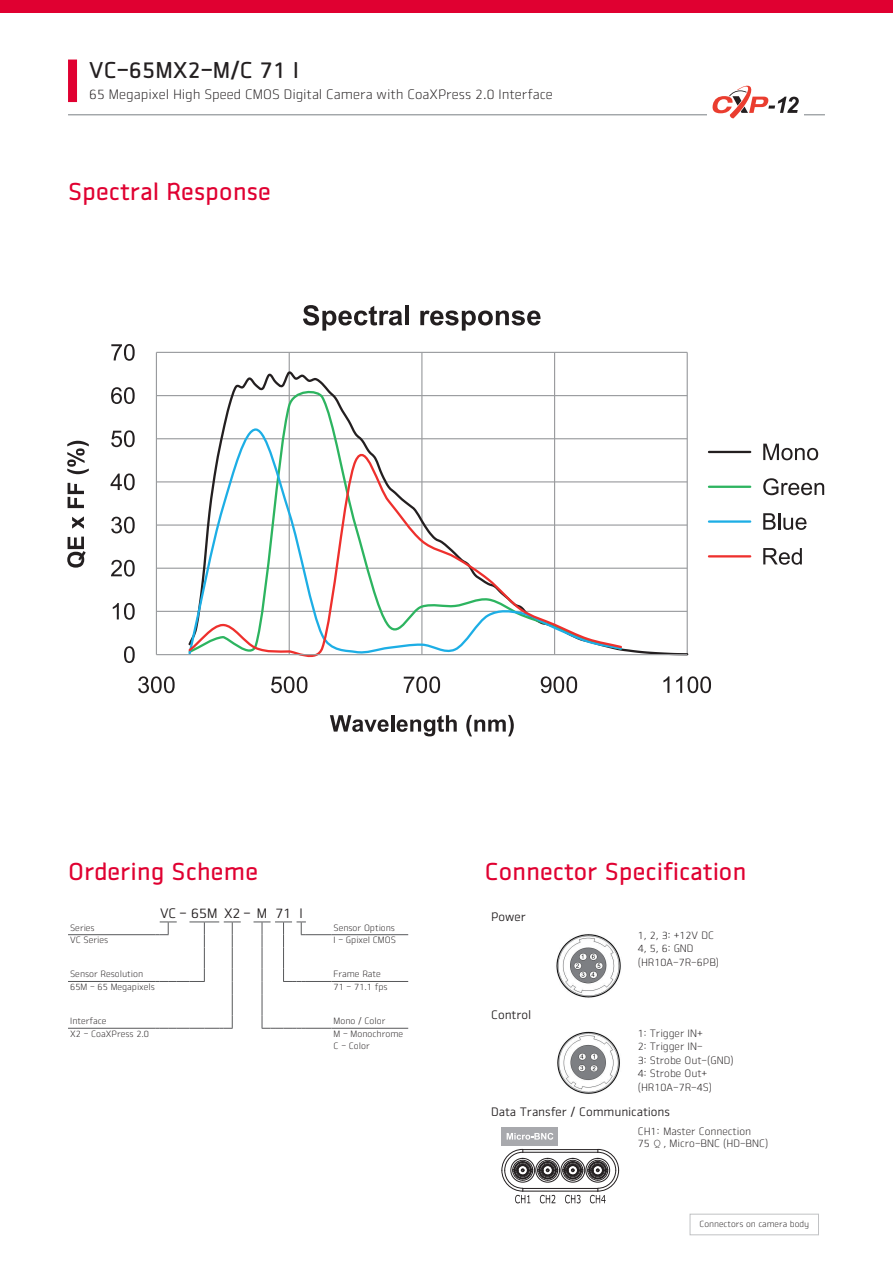
<style>
.page{position:relative;width:893px;height:1263px;background:#fff}
.page>*{position:absolute;margin:0;border:0;box-sizing:border-box;transform-origin:0 0}
.t1{font:24px "Vieworks B";color:#e00031}
.t2{font:22.5px "Vieworks B";color:#231f20}
.t3{font:13.5px "Vieworks L";color:#231f20}
.Ordering_Title{font:13.5px "Vieworks M";color:#231f20}
.Connector_Type{font:12px "Vieworks M";color:#231f20}
.Connector_Descriptio{font:10.5px "Vieworks L";color:#231f20}
.Ordering_Tab{font:9px "Vieworks L";color:#231f20}
.t4{font:8.7px "Vieworks L";color:#231f20}
</style>
<div class="page">
<div style="left:68px;top:60px;width:9px;height:42px;background:#e00031"></div>
<hr style="left:68px;top:115px;width:757px;height:1px;background:#797f84">
<div style="left:0;top:0;width:893px;height:13px;background:#e00031"></div>
<div style="left:708px;top:81px;width:96px;height:42px;background:#fff"></div>
<svg style="left:712px;top:85px;width:87px;height:34px"></svg>
<svg style="left:124px;top:646px;width:11px;height:17px"></svg>
<svg style="left:113px;top:603px;width:22px;height:17px"></svg>
<svg style="left:111px;top:560px;width:24px;height:17px"></svg>
<svg style="left:111px;top:517px;width:24px;height:16px"></svg>
<svg style="left:111px;top:473px;width:24px;height:17px"></svg>
<svg style="left:111px;top:430px;width:24px;height:17px"></svg>
<svg style="left:111px;top:387px;width:24px;height:17px"></svg>
<svg style="left:111px;top:344px;width:24px;height:17px"></svg>
<svg style="left:67px;top:537px;width:19px;height:31px"></svg>
<svg style="left:72px;top:516px;width:12px;height:13px"></svg>
<svg style="left:68px;top:483px;width:16px;height:25px"></svg>
<svg style="left:67px;top:441px;width:22px;height:33px"></svg>
<svg style="left:330px;top:715px;width:59px;height:17px"></svg>
<hr style="left:391px;top:715px;width:3px;height:17px;background:#231f20">
<svg style="left:397px;top:715px;width:60px;height:21px"></svg>
<svg style="left:466px;top:715px;width:48px;height:21px"></svg>
<svg style="left:663px;top:676px;width:6px;height:17px"></svg>
<svg style="left:676px;top:676px;width:6px;height:17px"></svg>
<svg style="left:688px;top:676px;width:23px;height:17px"></svg>
<svg style="left:541px;top:676px;width:36px;height:17px"></svg>
<svg style="left:404px;top:676px;width:36px;height:17px"></svg>
<svg style="left:271px;top:676px;width:36px;height:17px"></svg>
<svg style="left:138px;top:676px;width:37px;height:17px"></svg>
<svg style="left:763px;top:444px;width:55px;height:16px"></svg>
<svg style="left:303px;top:305px;width:99px;height:26px"></svg>
<hr style="left:405px;top:305px;width:4px;height:20px;background:#231f20">
<svg style="left:420px;top:310px;width:121px;height:21px"></svg>
<hr style="left:709px;top:520px;width:41px;height:3px;background:#1daee5">
<hr style="left:709px;top:486px;width:41px;height:2px;background:#2db460">
<hr style="left:709px;top:555px;width:41px;height:2px;background:#ee302d">
<hr style="left:709px;top:451px;width:41px;height:2px;background:#231f20">
<svg style="left:763px;top:478px;width:61px;height:17px"></svg>
<svg style="left:763px;top:513px;width:43px;height:17px"></svg>
<svg style="left:763px;top:548px;width:39px;height:17px"></svg>
<hr style="left:156px;top:611px;width:531px;height:1px;background:#999b9e">
<hr style="left:156px;top:568px;width:531px;height:1px;background:#999b9e">
<hr style="left:156px;top:524px;width:531px;height:2px;background:#999b9e">
<hr style="left:156px;top:481px;width:531px;height:1px;background:#999b9e">
<hr style="left:156px;top:438px;width:531px;height:1px;background:#999b9e">
<hr style="left:156px;top:395px;width:531px;height:1px;background:#999b9e">
<hr style="left:156px;top:352px;width:531px;height:1px;background:#999b9e">
<hr style="left:289px;top:352px;width:1px;height:303px;background:#999b9e">
<hr style="left:421px;top:352px;width:1px;height:303px;background:#999b9e">
<hr style="left:554px;top:352px;width:1px;height:303px;background:#999b9e">
<hr style="left:687px;top:352px;width:1px;height:303px;background:#999b9e">
<hr style="left:156px;top:352px;width:1px;height:303px;background:#999b9e">
<svg style="left:235px;top:368px;width:454px;height:288px"></svg>
<svg style="left:187px;top:386px;width:437px;height:42px"></svg>
<svg style="left:221px;top:428px;width:403px;height:6px"></svg>
<svg style="left:186px;top:434px;width:438px;height:224px"></svg>
<hr style="left:156px;top:654px;width:531px;height:1px;background:#999b9e">
<img style="left:556px;top:934px;width:65px;height:64px">
<img style="left:557px;top:1031px;width:63px;height:63px">
<div style="left:502px;top:1127px;width:56px;height:19px;background:#a8a9ad"></div>
<svg style="left:507px;top:1133px;width:46px;height:7px"></svg>
<svg style="left:501px;top:1148px;width:118px;height:55px"></svg>
<div style="left:690px;top:1214px;width:129px;height:21px;border:1px solid #c1c2c4"></div>
<hr style="left:68px;top:934px;width:87px;height:1px;background:#57585a">
<hr style="left:68px;top:981px;width:87px;height:1px;background:#57585a">
<hr style="left:68px;top:1028px;width:87px;height:1px;background:#57585a">
<hr style="left:331px;top:1028px;width:77px;height:1px;background:#57585a">
<hr style="left:331px;top:981px;width:77px;height:1px;background:#57585a">
<svg style="left:254px;top:921px;width:77px;height:108px"></svg>
<hr style="left:331px;top:934px;width:77px;height:1px;background:#57585a">
<svg style="left:155px;top:921px;width:86px;height:108px"></svg>
<h2 class="t2" style="left:89px;top:57px;width:211px">VC-65MX2-M/C 71 I</h2>
<h3 class="t3" style="left:89px;top:87px;width:465px">65 Megapixel High Speed CMOS Digital Camera with CoaXPress 2.0 Interface</h3>
<h1 class="t1" style="left:68px;top:177px;width:204px">Spectral Response</h1>
<h1 class="t1" style="left:68px;top:858px;width:192px">Ordering Scheme</h1>
<h1 class="t1" style="left:485px;top:858px;width:263px">Connector Specification</h1>
<p class="Connector_Type" style="left:491px;top:910px;width:36px">Power</p>
<p class="Connector_Descriptio" style="left:638px;top:929px;width:78px">1, 2, 3: +12V DC</p>
<p class="Connector_Descriptio" style="left:638px;top:943px;width:57px">4, 5, 6: GND</p>
<p class="Connector_Descriptio" style="left:638px;top:956px;width:83px">(HR10A-7R-6PB)</p>
<p class="Ordering_Title" style="left:160px;top:905px;width:59px">VC - 65M</p>
<p class="Ordering_Title" style="left:224px;top:905px;width:45px">X2 - M</p>
<p class="Ordering_Title" style="left:276px;top:905px;width:17px">71</p>
<p class="Ordering_Title" style="left:300px;top:905px;width:5px">I</p>
<p class="Ordering_Tab" style="left:70px;top:922px;width:26px">Series</p>
<p class="Ordering_Tab" style="left:334px;top:922px;width:63px">Sensor Options</p>
<p class="Ordering_Tab" style="left:70px;top:935px;width:40px">VC Series</p>
<p class="Ordering_Tab" style="left:334px;top:935px;width:64px">I - Gpixel CMOS</p>
<p class="Ordering_Tab" style="left:70px;top:969px;width:74px">Sensor Resolution</p>
<p class="Ordering_Tab" style="left:334px;top:969px;width:49px">Frame Rate</p>
<p class="Ordering_Tab" style="left:70px;top:982px;width:86px">65M - 65 Megapixels</p>
<p class="Ordering_Tab" style="left:334px;top:982px;width:56px">71 - 71.1 fps</p>
<p class="Ordering_Tab" style="left:70px;top:1016px;width:38px">Interface</p>
<p class="Ordering_Tab" style="left:334px;top:1016px;width:53px">Mono / Color</p>
<p class="Ordering_Tab" style="left:70px;top:1029px;width:81px">X2 - CoaXPress 2.0</p>
<p class="Ordering_Tab" style="left:334px;top:1029px;width:71px">M - Monochrome</p>
<p class="Ordering_Tab" style="left:334px;top:1041px;width:38px">C - Color</p>
<p class="Connector_Type" style="left:491px;top:1007px;width:42px">Control</p>
<p class="Connector_Descriptio" style="left:638px;top:1027px;width:67px">1: Trigger IN+</p>
<p class="Connector_Descriptio" style="left:638px;top:1040px;width:66px">2: Trigger IN-</p>
<p class="Connector_Descriptio" style="left:638px;top:1054px;width:97px">3: Strobe Out-(GND)</p>
<p class="Connector_Descriptio" style="left:638px;top:1067px;width:71px">4: Strobe Out+</p>
<p class="Connector_Descriptio" style="left:638px;top:1081px;width:76px">(HR10A-7R-4S)</p>
<p class="Connector_Type" style="left:491px;top:1105px;width:180px">Data Transfer / Communications</p>
<p class="Connector_Descriptio" style="left:638px;top:1125px;width:115px">CH1: Master Connection</p>
<p class="Connector_Descriptio" style="left:638px;top:1137px;width:132px">75 Ω, Micro-BNC (HD-BNC)</p>
<p class="t4" style="left:699px;top:1219px;width:111px">Connectors on camera body</p>
</div>
